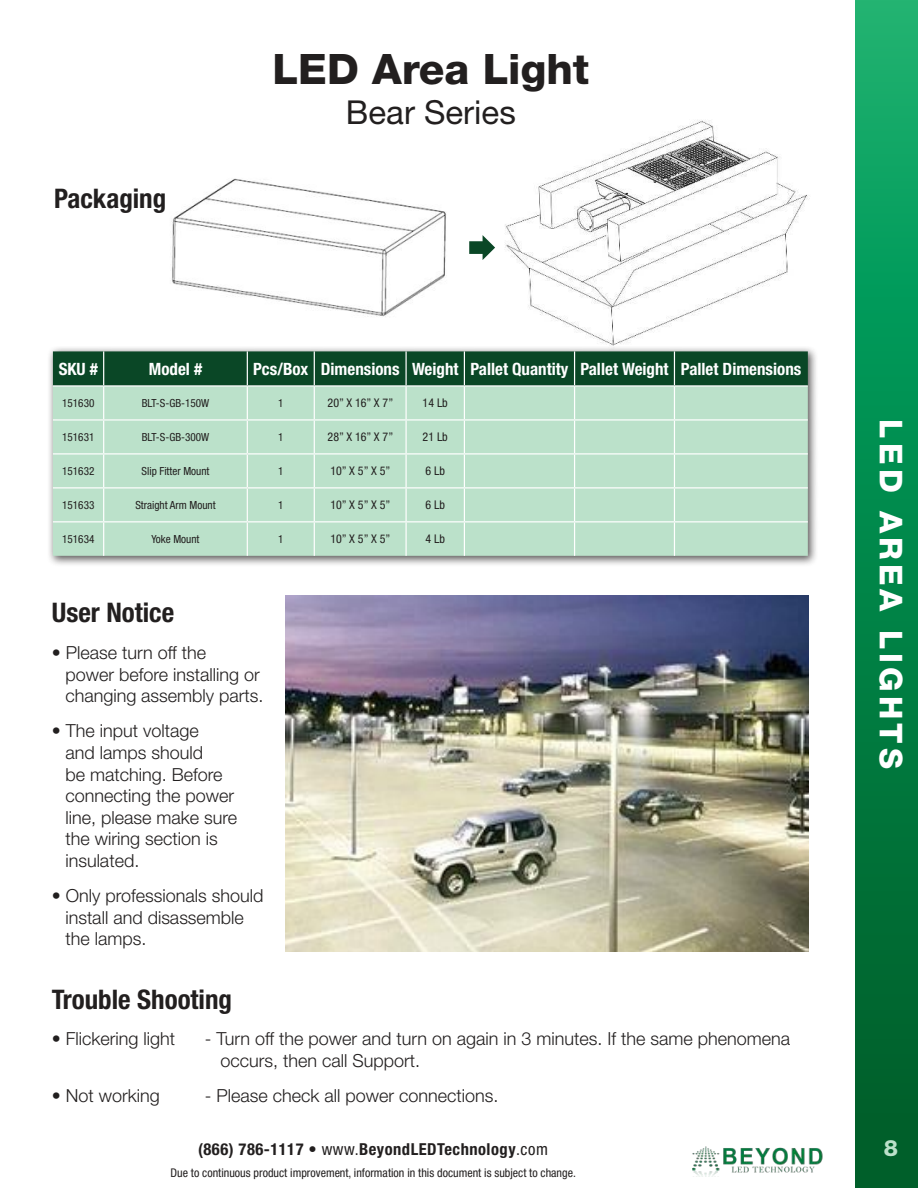
<style>
.page{position:relative;width:918px;height:1188px;background:#fff}
.page>*{position:absolute;margin:0;border:0;box-sizing:border-box;transform-origin:0 0}
.t1{font:800 42px "Helvetica Neue LT Std";color:#221f1f}
.t2{font:33px "Helvetica Neue LT Pro";color:#221f1f}
.t3{font:800 31.5px "Helvetica Neue LT Std";letter-spacing:.13em;color:#fff}
.t4{font:700 condensed 27px "Helvetica Neue LT Std";color:#221f1f}
.t5{font:800 22.5px "Helvetica Neue LT Std";color:#bbe1ca}
.t6{font:300 18px/21.6px "Helvetica Neue LT Pro";color:#221f1f}
.t7{font:700 condensed 16.95px "Helvetica Neue LT Std";color:#fff}
.t8{font:700 condensed 16.5px "Helvetica Neue LT Std";letter-spacing:.03em;color:#221f1f}
.t9{font:condensed 12px "Helvetica Neue LT Pro";color:#221f1f}
.t10{font:condensed 11.25px "Helvetica Neue LT Pro";color:#221f1f}
.s1{font-family:"Helvetica Neue LT Pro";font-weight:400}
</style>
<div class="page">
<img style="left:855px;top:0;width:63px;height:1188px">
<img style="left:692px;top:1146px;width:131px;height:31px">
<img style="left:505px;top:120px;width:305px;height:226px">
<img style="left:172px;top:178px;width:274px;height:139px">
<img style="left:285px;top:595px;width:524px;height:356px">
<svg style="left:469px;top:235px;width:26px;height:25px"></svg>
<div style="left:47px;top:346px;width:771px;height:221px;background:#221f1f;opacity:.75"></div>
<div style="left:53px;top:351px;width:755px;height:34px;background:#0a4726"></div>
<div style="left:53px;top:387px;width:755px;height:169px;background:#bbe1ca"></div>
<div style="left:53px;top:421px;width:194px;height:135px;background:#bbe1ca"></div>
<hr style="left:103px;top:351px;width:1px;height:34px;background:#fff">
<hr style="left:103px;top:387px;width:1px;height:32px;background:#fff">
<hr style="left:103px;top:421px;width:1px;height:32px;background:#fff">
<hr style="left:103px;top:455px;width:1px;height:32px;background:#fff">
<hr style="left:103px;top:488px;width:1px;height:33px;background:#fff">
<hr style="left:103px;top:522px;width:1px;height:34px;background:#fff">
<hr style="left:247px;top:351px;width:1px;height:34px;background:#fff">
<hr style="left:247px;top:387px;width:1px;height:32px;background:#fff">
<hr style="left:247px;top:421px;width:1px;height:32px;background:#fff">
<hr style="left:247px;top:455px;width:1px;height:32px;background:#fff">
<hr style="left:247px;top:488px;width:1px;height:33px;background:#fff">
<hr style="left:247px;top:522px;width:1px;height:34px;background:#fff">
<hr style="left:314px;top:351px;width:1px;height:34px;background:#fff">
<hr style="left:314px;top:387px;width:1px;height:32px;background:#fff">
<hr style="left:314px;top:421px;width:1px;height:32px;background:#fff">
<hr style="left:314px;top:455px;width:1px;height:32px;background:#fff">
<hr style="left:314px;top:488px;width:1px;height:33px;background:#fff">
<hr style="left:314px;top:522px;width:1px;height:34px;background:#fff">
<hr style="left:405px;top:351px;width:2px;height:34px;background:#fff">
<hr style="left:405px;top:387px;width:2px;height:32px;background:#fff">
<hr style="left:405px;top:421px;width:2px;height:32px;background:#fff">
<hr style="left:405px;top:455px;width:2px;height:32px;background:#fff">
<hr style="left:405px;top:488px;width:2px;height:33px;background:#fff">
<hr style="left:405px;top:522px;width:2px;height:34px;background:#fff">
<hr style="left:464px;top:351px;width:1px;height:34px;background:#fff">
<hr style="left:464px;top:387px;width:1px;height:32px;background:#fff">
<hr style="left:464px;top:421px;width:1px;height:32px;background:#fff">
<hr style="left:464px;top:455px;width:1px;height:32px;background:#fff">
<hr style="left:464px;top:488px;width:1px;height:33px;background:#fff">
<hr style="left:464px;top:522px;width:1px;height:34px;background:#fff">
<hr style="left:574px;top:351px;width:1px;height:34px;background:#fff">
<hr style="left:574px;top:387px;width:1px;height:32px;background:#fff">
<hr style="left:574px;top:421px;width:1px;height:32px;background:#fff">
<hr style="left:574px;top:455px;width:1px;height:32px;background:#fff">
<hr style="left:574px;top:488px;width:1px;height:33px;background:#fff">
<hr style="left:574px;top:522px;width:1px;height:34px;background:#fff">
<hr style="left:674px;top:351px;width:1px;height:34px;background:#fff">
<hr style="left:674px;top:387px;width:1px;height:32px;background:#fff">
<hr style="left:674px;top:421px;width:1px;height:32px;background:#fff">
<hr style="left:674px;top:455px;width:1px;height:32px;background:#fff">
<hr style="left:674px;top:488px;width:1px;height:33px;background:#fff">
<hr style="left:674px;top:522px;width:1px;height:34px;background:#fff">
<hr style="left:53px;top:521px;width:51px;height:1px;background:#fff">
<hr style="left:104px;top:521px;width:143px;height:1px;background:#fff">
<hr style="left:247px;top:521px;width:67px;height:1px;background:#fff">
<hr style="left:314px;top:521px;width:92px;height:1px;background:#fff">
<hr style="left:406px;top:521px;width:58px;height:1px;background:#fff">
<hr style="left:464px;top:521px;width:111px;height:1px;background:#fff">
<hr style="left:575px;top:521px;width:99px;height:1px;background:#fff">
<hr style="left:674px;top:521px;width:134px;height:1px;background:#fff">
<hr style="left:53px;top:487px;width:51px;height:1px;background:#fff">
<hr style="left:104px;top:487px;width:143px;height:1px;background:#fff">
<hr style="left:247px;top:487px;width:67px;height:1px;background:#fff">
<hr style="left:314px;top:487px;width:92px;height:1px;background:#fff">
<hr style="left:406px;top:487px;width:58px;height:1px;background:#fff">
<hr style="left:464px;top:487px;width:111px;height:1px;background:#fff">
<hr style="left:575px;top:487px;width:99px;height:1px;background:#fff">
<hr style="left:674px;top:487px;width:134px;height:1px;background:#fff">
<hr style="left:53px;top:453px;width:51px;height:2px;background:#fff">
<hr style="left:104px;top:453px;width:143px;height:2px;background:#fff">
<hr style="left:247px;top:453px;width:67px;height:2px;background:#fff">
<hr style="left:314px;top:453px;width:92px;height:2px;background:#fff">
<hr style="left:406px;top:453px;width:58px;height:2px;background:#fff">
<hr style="left:464px;top:453px;width:111px;height:2px;background:#fff">
<hr style="left:575px;top:453px;width:99px;height:2px;background:#fff">
<hr style="left:674px;top:453px;width:134px;height:2px;background:#fff">
<hr style="left:53px;top:385px;width:51px;height:2px;background:#fff">
<hr style="left:104px;top:385px;width:143px;height:2px;background:#fff">
<hr style="left:247px;top:385px;width:67px;height:2px;background:#fff">
<hr style="left:314px;top:385px;width:92px;height:2px;background:#fff">
<hr style="left:406px;top:385px;width:58px;height:2px;background:#fff">
<hr style="left:464px;top:385px;width:111px;height:2px;background:#fff">
<hr style="left:575px;top:385px;width:99px;height:2px;background:#fff">
<hr style="left:674px;top:385px;width:134px;height:2px;background:#fff">
<hr style="left:53px;top:419px;width:51px;height:2px;background:#fff">
<hr style="left:104px;top:419px;width:143px;height:2px;background:#fff">
<hr style="left:247px;top:419px;width:67px;height:2px;background:#fff">
<hr style="left:314px;top:419px;width:92px;height:2px;background:#fff">
<hr style="left:406px;top:419px;width:58px;height:2px;background:#fff">
<hr style="left:464px;top:419px;width:111px;height:2px;background:#fff">
<hr style="left:575px;top:419px;width:99px;height:2px;background:#fff">
<hr style="left:674px;top:419px;width:134px;height:2px;background:#fff">
<h3 class="t4" style="left:54px;top:189px;width:114px">Packaging</h3>
<h1 class="t1" style="left:273px;top:53px;width:318px">LED Area Light</h1>
<h2 class="t2" style="left:346px;top:99px;width:171px">Bear Series</h2>
<p class="t7" style="left:59px;top:362px;width:41px">SKU #</p>
<p class="t7" style="left:149px;top:362px;width:55px">Model #</p>
<p class="t7" style="left:253px;top:362px;width:550px">Pcs/Box Dimensions Weight Pallet Quantity Pallet Weight Pallet Dimensions</p>
<p class="t10" style="left:62px;top:399px;width:34px">151630</p>
<p class="t10" style="left:142px;top:399px;width:69px">BLT-S-GB-150W</p>
<p class="t10" style="left:278px;top:399px;width:7px">1</p>
<p class="t9" style="left:328px;top:398px;width:67px">20” X 16” X 7”</p>
<p class="t9" style="left:423px;top:398px;width:27px">14 Lb</p>
<p class="t10" style="left:62px;top:433px;width:34px">151631</p>
<p class="t10" style="left:142px;top:433px;width:69px">BLT-S-GB-300W</p>
<p class="t10" style="left:278px;top:433px;width:7px">1</p>
<p class="t9" style="left:328px;top:432px;width:67px">28” X 16” X 7”</p>
<p class="t9" style="left:423px;top:432px;width:27px">21 Lb</p>
<p class="t10" style="left:62px;top:467px;width:34px">151632</p>
<p class="t10" style="left:142px;top:467px;width:69px">Slip Fitter Mount</p>
<p class="t10" style="left:278px;top:467px;width:7px">1</p>
<p class="t9" style="left:330px;top:466px;width:61px">10” X 5” X 5”</p>
<p class="t9" style="left:425px;top:466px;width:21px">6 Lb</p>
<p class="t10" style="left:62px;top:501px;width:34px">151633</p>
<p class="t10" style="left:135px;top:501px;width:82px">Straight Arm Mount</p>
<p class="t10" style="left:278px;top:501px;width:7px">1</p>
<p class="t9" style="left:330px;top:500px;width:61px">10” X 5” X 5”</p>
<p class="t9" style="left:425px;top:500px;width:21px">6 Lb</p>
<p class="t10" style="left:62px;top:535px;width:34px">151634</p>
<p class="t10" style="left:152px;top:535px;width:50px">Yoke Mount</p>
<p class="t10" style="left:278px;top:535px;width:7px">1</p>
<p class="t9" style="left:330px;top:534px;width:61px">10” X 5” X 5”</p>
<p class="t9" style="left:425px;top:534px;width:21px">4 Lb</p>
<h3 class="t4" style="left:52px;top:603px;width:124px">User Notice</h3>
<p class="t6" style="left:65px;top:644px;width:200px;text-indent:-14px">• Please turn off the<br>power before installing or changing assembly parts.</p>
<p class="t6" style="left:65px;top:722px;width:173px;text-indent:-14px">• The input voltage<br>and lamps should<br>be matching. Before connecting the power line, please make sure the wiring section is insulated.</p>
<p class="t6" style="left:65px;top:887px;width:200px;text-indent:-14px">• Only professionals should install and disassemble the lamps.</p>
<h3 class="t4" style="left:52px;top:989px;width:182px">Trouble Shooting</h3>
<p class="t6" style="left:52px;top:1030px;width:125px">• Flickering light</p>
<p class="t6" style="left:221px;top:1030px;width:571px;text-indent:-16px">- Turn off the power and turn on again in 3 minutes. If the same phenomena occurs, then call Support.</p>
<p class="t6" style="left:52px;top:1087px;width:110px">• Not working</p>
<p class="t6" style="left:205px;top:1087px;width:295px">- Please check all power connections.</p>
<h3 class="t3" style="left:903px;top:419px;width:351px;rotate:90deg">LED AREA LIGHTS</h3>
<p class="t8" style="left:198px;top:1143px;width:351px">(866) 786-1117 <span class="s1">• www.</span>BeyondLEDTechnology<span class="s1">.com</span></p>
<p class="t5" style="left:884px;top:1139px;width:16px">8</p>
<p class="t9" style="left:171px;top:1168px;width:407px">Due to continuous product improvement, information in this document is subject to change.</p>
</div>
